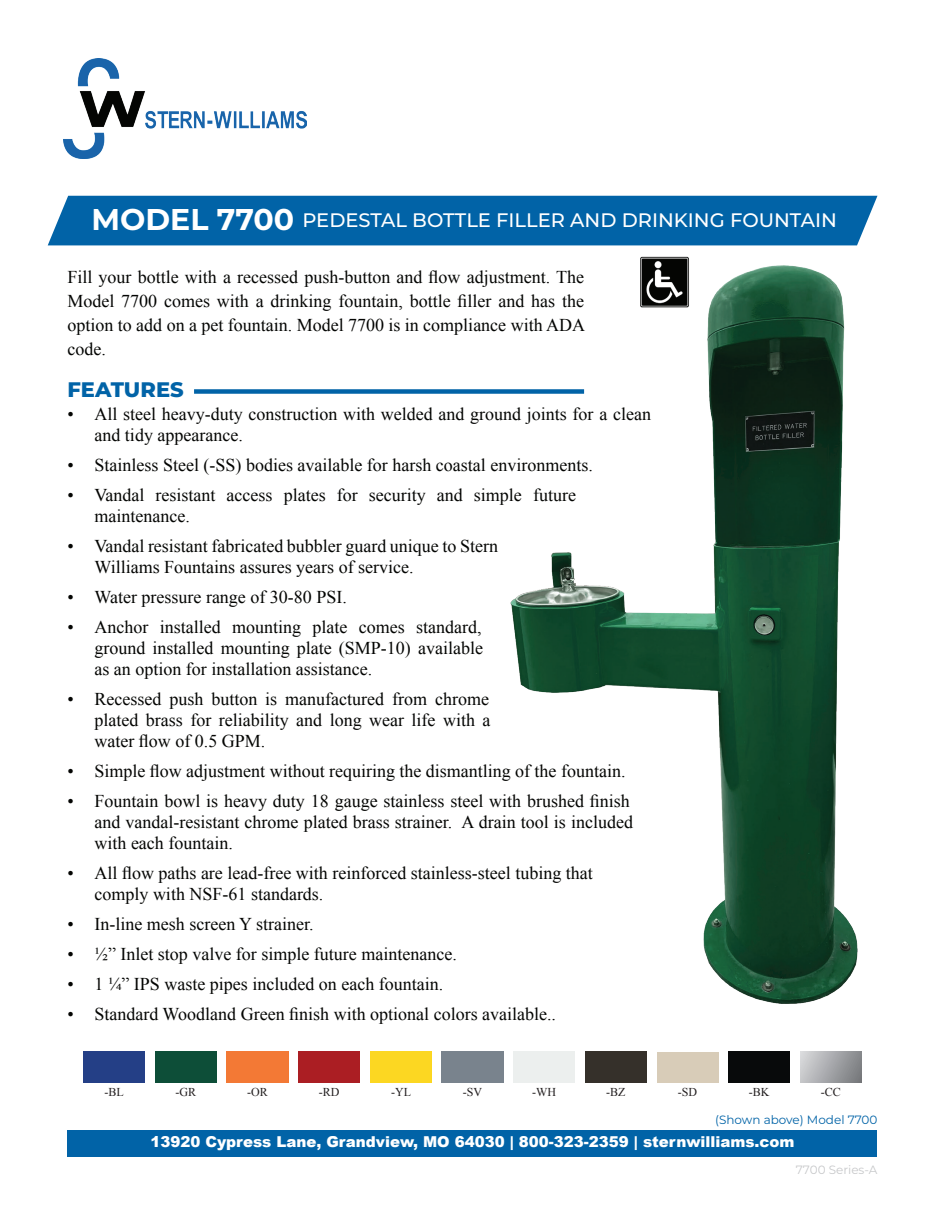
<style>
.page{position:relative;width:945px;height:1215px;background:#fff}
.page>*{position:absolute;margin:0;border:0;box-sizing:border-box;transform-origin:0 0}
.t1{font:700 30px "Montserrat";color:#fff}
.t2{font:800 21px "Montserrat";color:#0163a7}
.t3{font:500 19.5px "Montserrat";color:#fff}
.t4{font:18px/21px "Times New Roman";color:#040503}
.t5{font:900 15px "Arial";color:#fff}
.t6{font:12px "Times New Roman";color:#231f20}
.t7{font:12px "Montserrat";color:#0163a7}
.t8{font:12px "Montserrat";color:#c7c8ca}
</style>
<div class="page">
<div style="left:68px;top:1130px;width:810px;height:26px;background:#0163a7"></div>
<img style="left:64px;top:59px;width:242px;height:100px">
<div style="left:48px;top:196px;width:829px;height:49px;background:#0163a7"></div>
<div style="left:194px;top:389px;width:390px;height:5px;background:#0163a7"></div>
<img style="left:482px;top:245px;width:376px;height:759px">
<div style="left:800px;top:1052px;width:62px;height:31px;background:linear-gradient(to right,#d1d2d4,#7d7f82)"></div>
<div style="left:298px;top:1052px;width:62px;height:31px;background:#ab1e23"></div>
<div style="left:370px;top:1052px;width:62px;height:31px;background:#fcd722"></div>
<div style="left:83px;top:1052px;width:62px;height:31px;background:#243f86"></div>
<div style="left:729px;top:1052px;width:61px;height:31px;background:#080a0b"></div>
<div style="left:155px;top:1052px;width:61px;height:31px;background:#0d4e38"></div>
<div style="left:227px;top:1052px;width:61px;height:31px;background:#f37935"></div>
<div style="left:585px;top:1052px;width:62px;height:31px;background:#35302a"></div>
<div style="left:657px;top:1052px;width:61px;height:31px;background:#d8ccb8"></div>
<img style="left:639px;top:257px;width:51px;height:50px">
<p class="t1" style="left:92px;top:198px;width:204px">MODEL 7700</p>
<p class="t3" style="left:302px;top:207px;width:536px">PEDESTAL BOTTLE FILLER AND DRINKING FOUNTAIN</p>
<p class="t4" style="left:68px;top:265px;width:519px;line-height:24px;text-align:justify">Fill your bottle with a recessed push-button and flow adjustment. The Model 7700 comes with a drinking fountain, bottle filler and has the option to add on a pet fountain. Model 7700 is in compliance with ADA code.</p>
<p class="t2" style="left:68px;top:374px;width:118px">FEATURES</p>
<p class="t4" style="left:94px;top:404px;width:558px;text-indent:-27px">• All steel heavy-duty construction with welded and ground joints for a clean and tidy appearance.</p>
<p class="t4" style="left:68px;top:455px;width:527px">• Stainless Steel (-SS) bodies available for harsh coastal environments.</p>
<p class="t4" style="left:94px;top:485px;width:483px;text-indent:-27px">• Vandal resistant access plates for security and simple future maintenance.</p>
<p class="t4" style="left:94px;top:536px;width:405px;text-indent:-27px">• Vandal resistant fabricated bubbler guard unique to Stern<br>Williams Fountains assures years of service.</p>
<p class="t4" style="left:68px;top:587px;width:281px">• Water pressure range of 30-80 PSI.</p>
<p class="t4" style="left:94px;top:617px;width:390px;text-align:justify;text-indent:-27px">• Anchor installed mounting plate comes standard, ground installed mounting plate (SMP-10) available as an option for installation assistance.</p>
<p class="t4" style="left:94px;top:689px;width:397px;text-align:justify;text-indent:-27px">• Recessed push button is manufactured from chrome plated brass for reliability and long wear life with a water flow of 0.5 GPM.</p>
<p class="t4" style="left:68px;top:761px;width:560px">• Simple flow adjustment without requiring the dismantling of the fountain.</p>
<p class="t4" style="left:94px;top:791px;width:540px;text-indent:-27px">• Fountain bowl is heavy duty 18 gauge stainless steel with brushed finish and vandal-resistant chrome plated brass strainer. A drain tool is included with each fountain.</p>
<p class="t4" style="left:94px;top:863px;width:500px;text-indent:-27px">• All flow paths are lead-free with reinforced stainless-steel tubing that comply with NSF-61 standards.</p>
<p class="t4" style="left:68px;top:914px;width:248px">• In-line mesh screen Y strainer.</p>
<p class="t4" style="left:68px;top:944px;width:391px">• ½” Inlet stop valve for simple future maintenance.</p>
<p class="t4" style="left:68px;top:974px;width:377px">• 1 ¼” IPS waste pipes included on each fountain.</p>
<p class="t4" style="left:68px;top:1004px;width:490px">• Standard Woodland Green finish with optional colors available..</p>
<p class="t6" style="left:105px;top:1084px;width:21px">-BL</p>
<p class="t6" style="left:175px;top:1084px;width:22px">-GR</p>
<p class="t6" style="left:247px;top:1084px;width:22px">-OR</p>
<p class="t6" style="left:319px;top:1084px;width:22px">-RD</p>
<p class="t6" style="left:391px;top:1084px;width:21px">-YL</p>
<p class="t6" style="left:463px;top:1084px;width:21px">-SV</p>
<p class="t6" style="left:532px;top:1084px;width:25px">-WH</p>
<p class="t6" style="left:606px;top:1084px;width:21px">-BZ</p>
<p class="t6" style="left:678px;top:1084px;width:21px">-SD</p>
<p class="t6" style="left:749px;top:1084px;width:22px">-BK</p>
<p class="t6" style="left:821px;top:1084px;width:22px">-CC</p>
<p class="t7" style="left:715px;top:1111px;width:164px">(Shown above) Model 7700</p>
<p class="t5" style="left:150px;top:1131px;width:646px">13920 Cypress Lane, Grandview, MO 64030 | 800-323-2359 | sternwilliams.com</p>
<p class="t8" style="left:796px;top:1162px;width:83px">7700 Series-A</p>
</div>
